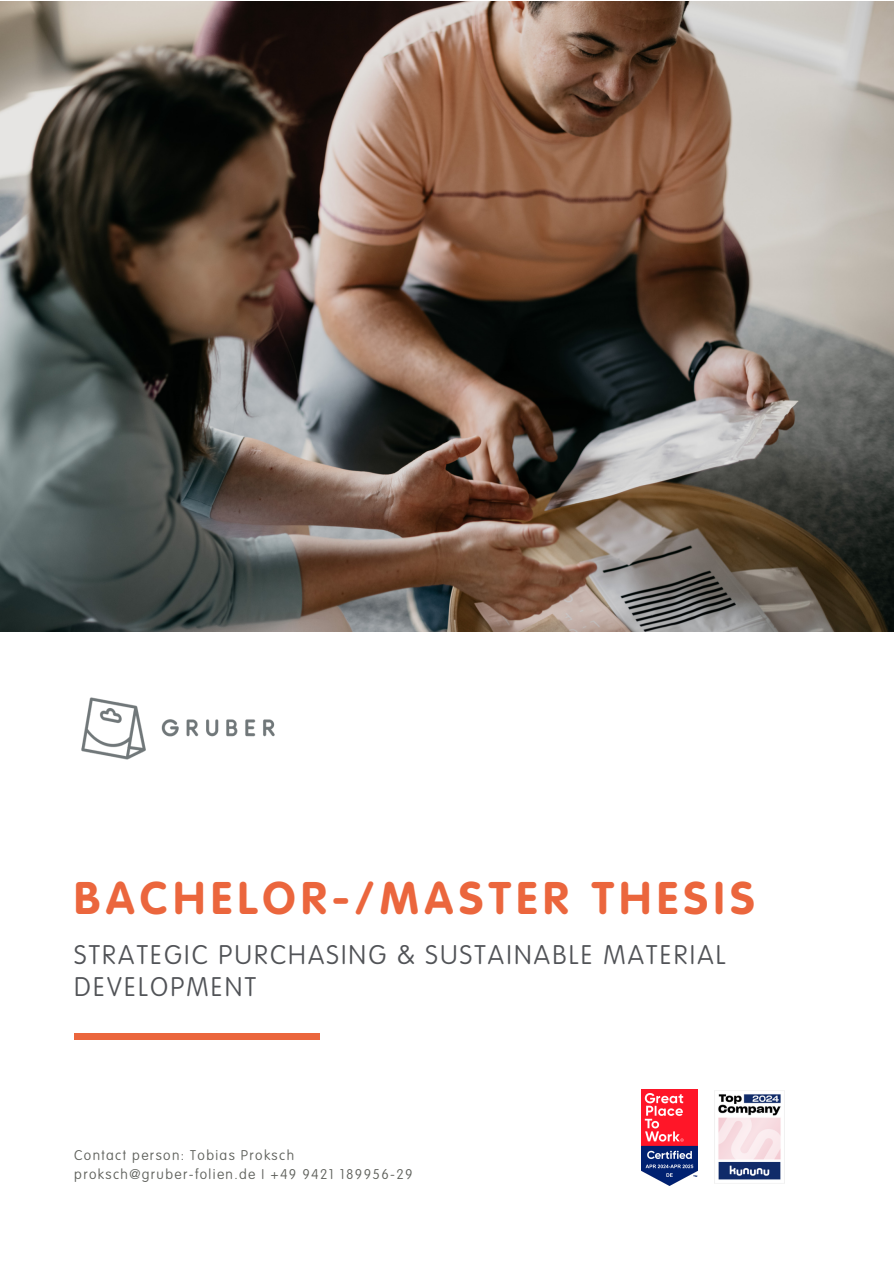
<style>
.page{position:relative;width:894px;height:1264px;background:#fff}
.page>*{position:absolute;margin:0;border:0;box-sizing:border-box;transform-origin:0 0}
.t1{font:700 45px "VAG Rounded LT Pro";letter-spacing:.13em;color:#eb663d}
.t2{font:100 26.55px/31.5px "VAG Rounded LT Pro";letter-spacing:.085em;color:#515357}
.t3{font:100 13.8px "VAG Rounded LT Pro";letter-spacing:.1em;color:#5f615c}
</style>
<div class="page">
<img style="left:0;top:1px;width:893px;height:630px">
<div style="left:74px;top:1033px;width:245px;height:6px;background:#eb663d"></div>
<img style="left:81px;top:697px;width:194px;height:63px">
<img style="left:641px;top:1089px;width:56px;height:96px">
<img style="left:714px;top:1090px;width:71px;height:94px">
<p class="t1" style="left:74px;top:879px;width:681px">BACHELOR-/MASTER THESIS</p>
<p class="t2" style="left:74px;top:941px;width:652px">STRATEGIC PURCHASING &amp; SUSTAINABLE MATERIAL<br>DEVELOPMENT</p>
<h1 class="t3" style="left:74px;top:1149px;width:221px">Contact person: Tobias Proksch</h1>
<p class="t3" style="left:74px;top:1168px;width:340px">proksch@gruber-folien.de I +49 9421 189956-29</p>
</div>
